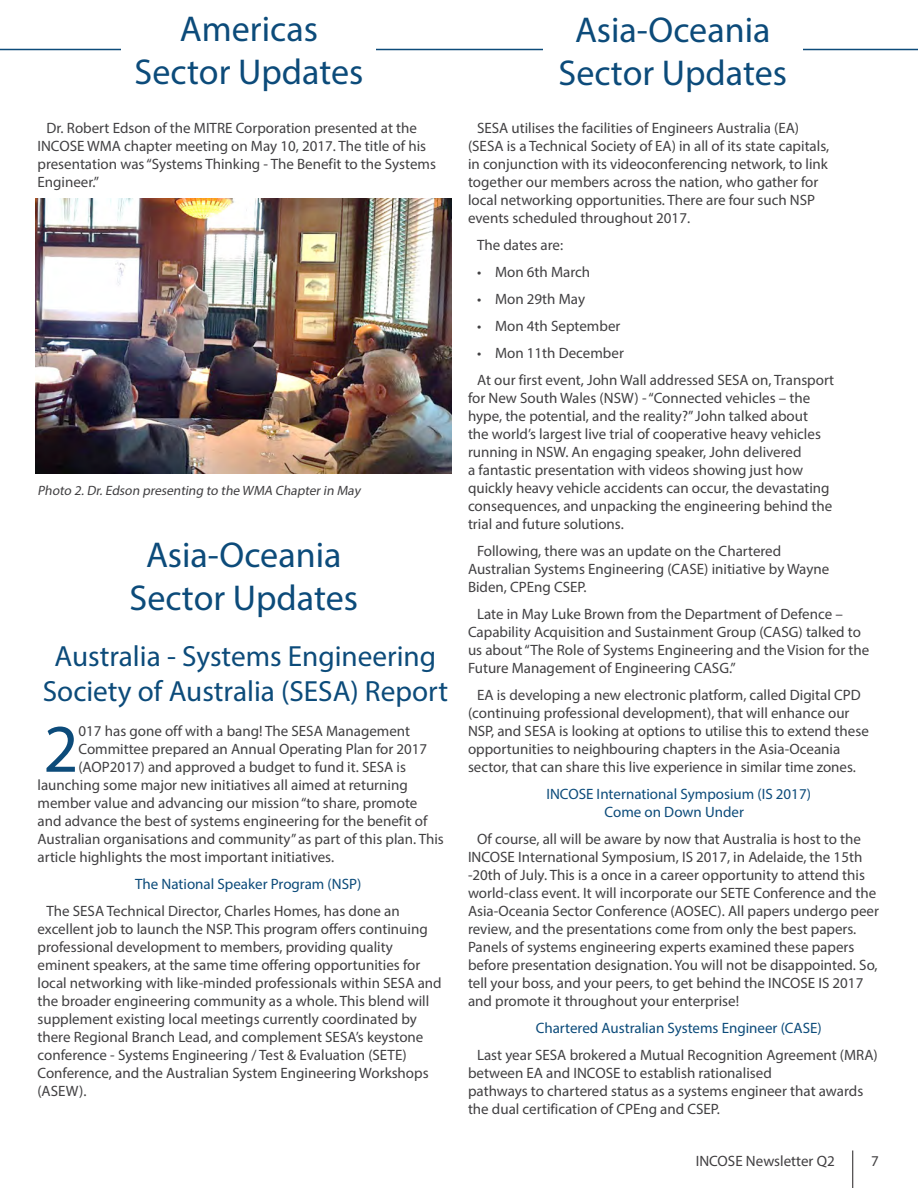
<style>
.page{position:relative;width:918px;height:1188px;background:#fff}
.page>*{position:absolute;margin:0;border:0;box-sizing:border-box;transform-origin:0 0}
.Paragraph_with_Drop{font:68.4px "Myriad Pro";color:#0c4b7a}
.Page_Title{font:36px/43.2px "Myriad Pro";color:#0c4b7a;text-align:center}
.Page_Title-2{font:29.25px/35.1px "Myriad Pro";color:#0c4b7a;text-align:center}
.paragraph{font:15px/18px "Myriad Pro";color:#414042}
.Paragraph_with_Drop-2{font:15px "Myriad Pro";color:#414042}
.paragraph-2{font:15px/18px "Myriad Pro";color:#0c4b7a}
.t1{font:15px "Myriad Pro";color:#413f41}
.copyright_photo_subt{font:italic 13.5px "Myriad Pro";color:#414042}
</style>
<div class="page">
<hr style="left:853px;top:1150px;width:1px;height:38px;background:#231f20">
<hr style="left:0;top:49px;width:918px;height:1px;background:#0c4b7a">
<div style="left:122px;top:2px;width:254px;height:94px;background:#fff"></div>
<img style="left:36px;top:199px;width:416px;height:274px">
<div style="left:543px;top:4px;width:259px;height:92px;background:#fff"></div>
<p class="Page_Title" style="left:135px;top:7px;width:230px">Americas<br>Sector Updates</p>
<p class="paragraph" style="left:38px;top:118px;width:400px;text-indent:9px">Dr. Robert Edson of the MITRE Corporation presented at the INCOSE WMA chapter meeting on May 10, 2017. The title of his presentation was “Systems Thinking - The Benefit to the Systems Engineer.”</p>
<p class="copyright_photo_subt" style="left:38px;top:482px;width:327px">Photo 2.Dr.Edson presenting to the WMA Chapterin May</p>
<p class="Page_Title" style="left:129px;top:532px;width:230px">Asia-Oceania<br>Sector Updates</p>
<p class="Page_Title-2" style="left:43px;top:638px;width:407px">Australia - Systems Engineering<br>Society of Australia (SESA) Report</p>
<p class="Paragraph_with_Drop" style="left:43px;top:707px;width:37px">2</p>
<p class="Paragraph_with_Drop-2" style="left:79px;top:721px;width:333px">017 has gone off with a bang! The SESA Management</p>
<p class="Paragraph_with_Drop-2" style="left:79px;top:739px;width:350px">Committee prepared an Annual Operating Plan for 2017</p>
<p class="Paragraph_with_Drop-2" style="left:79px;top:757px;width:329px">(AOP2017) and approved a budget to fund it. SESA is</p>
<p class="Paragraph_with_Drop-2" style="left:38px;top:775px;width:372px">launching some major new initiatives all aimed at returning</p>
<p class="Paragraph_with_Drop-2" style="left:38px;top:793px;width:381px">member value and advancing our mission “to share, promote</p>
<p class="Paragraph_with_Drop-2" style="left:38px;top:811px;width:392px">and advance the best of systems engineering for the benefit of</p>
<p class="Paragraph_with_Drop-2" style="left:38px;top:829px;width:408px">Australian organisations and community” as part of this plan. This</p>
<p class="Paragraph_with_Drop-2" style="left:38px;top:847px;width:298px">article highlights the most important initiatives.</p>
<p class="paragraph-2" style="left:135px;top:874px;width:228px">The National Speaker Program (NSP)</p>
<p class="paragraph" style="left:38px;top:901px;width:406px;text-indent:9px">The SESA Technical Director, Charles Homes, has done an excellent job to launch the NSP. This program offers continuing professional development to members, providing quality eminent speakers, at the same time offering opportunities for local networking with like-minded professionals within SESA and the broader engineering community as a whole. This blend will supplement existing local meetings currently coordinated by there Regional Branch Lead, and complement SESA’s keystone conference - Systems Engineering / Test &amp; Evaluation (SETE)<br>Conference, and the Australian System Engineering Workshops (ASEW).</p>
<p class="Page_Title" style="left:558px;top:8px;width:230px">Asia-Oceania<br>Sector Updates</p>
<p class="paragraph" style="left:468px;top:119px;width:363px;text-indent:9px">SESA utilises the facilities of Engineers Australia (EA) (SESA is a Technical Society of EA) in all of its state capitals, in conjunction with its videoconferencing network, to link together our members across the nation, who gather for local networking opportunities. There are four such NSP events scheduled throughout 2017.</p>
<p class="paragraph" style="left:477px;top:236px;width:88px">The dates are:</p>
<p class="paragraph" style="left:477px;top:263px;width:115px">• Mon 6th March</p>
<p class="paragraph" style="left:477px;top:290px;width:110px">• Mon 29th May</p>
<p class="paragraph" style="left:477px;top:317px;width:145px">• Mon 4th September</p>
<p class="paragraph" style="left:477px;top:344px;width:148px">• Mon 11th December</p>
<p class="paragraph" style="left:468px;top:371px;width:368px;text-indent:9px">At our first event, John Wall addressed SESA on, Transport for New South Wales (NSW) - “Connected vehicles – the hype, the potential, and the reality?” John talked about<br>the world’s largest live trial of cooperative heavy vehicles running in NSW. An engaging speaker, John delivered<br>a fantastic presentation with videos showing just how quickly heavy vehicle accidents can occur, the devastating consequences, and unpacking the engineering behind the trial and future solutions.</p>
<p class="paragraph" style="left:468px;top:542px;width:363px;text-indent:9px">Following, there was an update on the Chartered<br>Australian Systems Engineering (CASE) initiative by Wayne<br>Biden, CPEng CSEP.</p>
<p class="paragraph" style="left:468px;top:605px;width:403px;text-indent:9px">Late in May Luke Brown from the Department of Defence – Capability Acquisition and Sustainment Group (CASG) talked to us about “The Role of Systems Engineering and the Vision for the Future Management of Engineering CASG.”</p>
<p class="paragraph" style="left:468px;top:686px;width:402px;text-indent:9px">EA is developing a new electronic platform, called Digital CPD (continuing professional development), that will enhance our NSP, and SESA is looking at options to utilise this to extend these opportunities to neighbouring chapters in the Asia-Oceania sector, that can share this live experience in similar time zones.</p>
<p class="paragraph-2" style="left:605px;top:785px;width:208px;text-indent:-58px">INCOSE International Symposium (IS 2017)<br>Come on Down Under</p>
<p class="paragraph" style="left:468px;top:830px;width:412px;text-indent:9px">Of course, all will be aware by now that Australia is host to the INCOSE International Symposium, IS 2017, in Adelaide, the 15th -20th of July. This is a once in a career opportunity to attend this world-class event. It will incorporate our SETE Conference and the Asia-Oceania Sector Conference (AOSEC). All papers undergo peer review, and the presentations come from only the best papers.<br>Panels of systems engineering experts examined these papers before presentation designation. You will not be disappointed. So, tell your boss, and your peers, to get behind the INCOSE IS 2017 and promote it throughout your enterprise!</p>
<p class="paragraph-2" style="left:536px;top:1019px;width:288px">Chartered Australian Systems Engineer (CASE)</p>
<p class="paragraph" style="left:468px;top:1046px;width:411px;text-indent:9px">Last year SESA brokered a Mutual Recognition Agreement (MRA) between EA and INCOSE to establish rationalised<br>pathways to chartered status as a systems engineer that awards the dual certification of CPEng and CSEP.</p>
<p class="t1" style="left:696px;top:1152px;width:140px">INCOSE Newsletter Q2</p>
<p class="t1" style="left:871px;top:1152px;width:9px">7</p>
</div>
